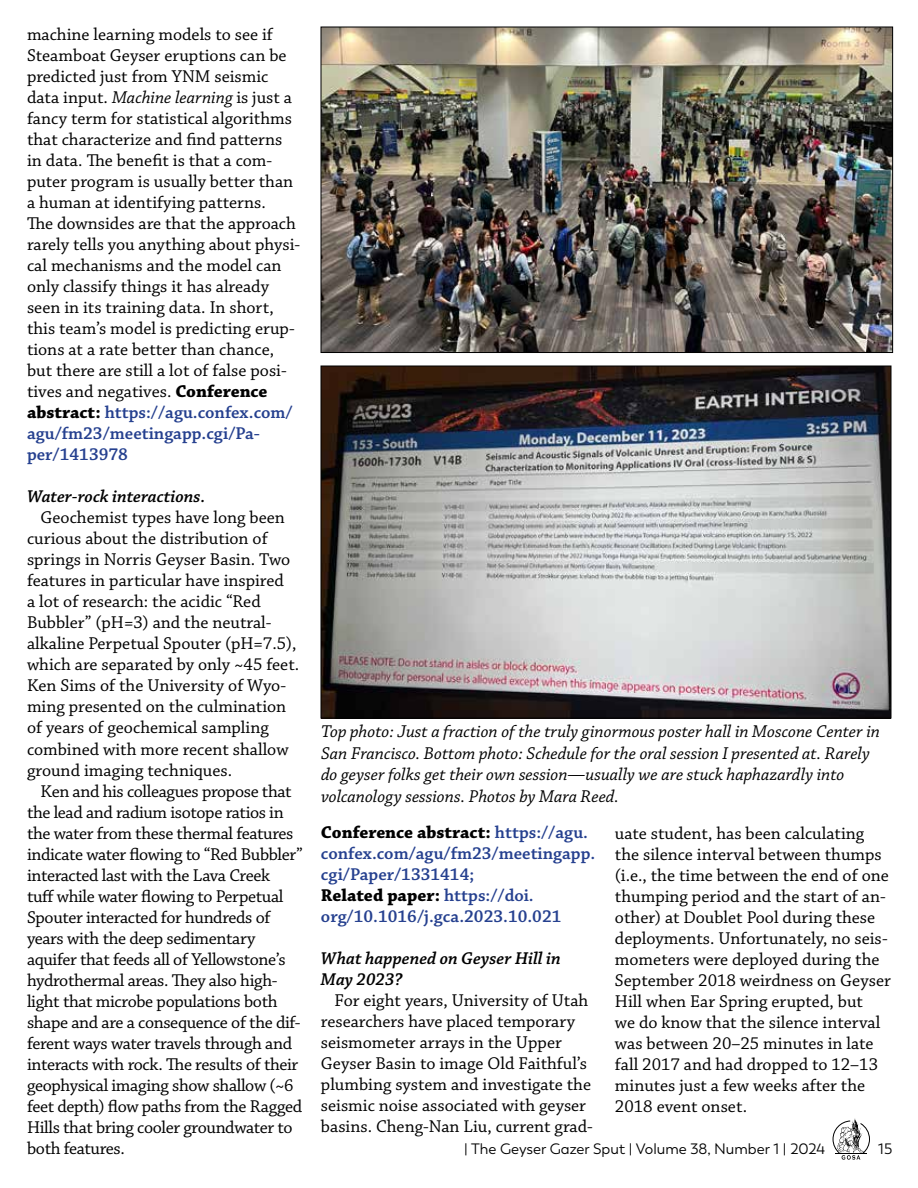
<style>
.page{position:relative;width:918px;height:1188px;background:#fff}
.page>*{position:absolute;margin:0;border:0;box-sizing:border-box;transform-origin:0 0}
.t1{font:18px/21px "Chaparral Pro";color:#000}
.t2{font:18px/21px "Chaparral Pro";letter-spacing:-.02em;color:#000}
.t3{font:italic 18px/21.6px "Chaparral Pro";color:#000}
.t4{font:600 18px/21px "Chaparral Pro";color:#25408f}
.t5{font:italic 600 18px/21px "Chaparral Pro";color:#000}
.t6{font:15px "Trenda";color:#000}
.s1{font-style:italic}
.s2{font-weight:700}
.s3{font-weight:600;color:#25408f}
.s4{font-weight:700;color:#000}
</style>
<div class="page">
<svg style="left:833px;top:1118px;width:37px;height:42px"></svg>
<img style="left:323px;top:29px;width:568px;height:322px">
<img style="left:323px;top:368px;width:566px;height:348px">
<p class="t1" style="left:27px;top:25px;width:275px">machine learning models to see if Steamboat Geyser eruptions can be predicted just from YNM seismic data input. <span class="s1">Machine learning</span> is just a fancy term for statistical algorithms that characterize and find patterns in data. The benefit is that a com&shy;puter program is usually better than a human at identifying patterns.<br>The downsides are that the approach rarely tells you anything about physi&shy;cal mechanisms and the model can only classify things it has already seen in its training data. In short, this team’s model is predicting erup&shy;tions at a rate better than chance, but there are still a lot of false posi&shy;tives and negatives. <span class="s2">Conference abstract:</span> <span class="s3">https://agu.confex.com/ agu/fm23/meetingapp.cgi/Pa&shy;per/1413978</span></p>
<p class="t5" style="left:27px;top:487px;width:180px">Water-rock interactions.</p>
<p class="t1" style="left:27px;top:508px;width:274px;text-indent:14px">Geochemist types have long been curious about the distribution of springs in Norris Geyser Basin. Two features in particular have inspired<br>a lot of research: the acidic “Red Bubbler” (pH=3) and the neutral&shy;alkaline Perpetual Spouter (pH=7.5), which are separated by only ~45 feet.<br>Ken Sims of the University of Wyo&shy;ming presented on the culmination of years of geochemical sampling combined with more recent shallow ground imaging techniques.</p>
<p class="t2" style="left:27px;top:781px;width:277px;text-indent:14px">Ken and his colleagues propose that the lead and radium isotope ratios in the water from these thermal features indicate water flowing to “Red Bubbler” interacted last with the Lava Creek<br>tuff while water flowing to Perpetual Spouter interacted for hundreds of years with the deep sedimentary aquifer that feeds all of Yellowstone’s hydrothermal areas. They also high&shy;light that microbe populations both shape and are a consequence of the dif&shy;ferent ways water travels through and interacts with rock. The results of their geophysical imaging show shallow (~6 feet depth) flow paths from the Ragged Hills that bring cooler groundwater to both features.</p>
<p class="t3" style="left:321px;top:721px;width:561px">Top photo: Just a fraction of the truly ginormous poster hall in Moscone Center in San Francisco. Bottom photo: Schedule for the oral session I presented at. Rarely do geyser folks get their own session—usually we are stuck haphazardly into volcanology sessions. Photos by Mara Reed.</p>
<p class="t4" style="left:321px;top:823px;width:276px"><span class="s4">Conference abstract:</span> https://agu. confex.com/agu/fm23/meetingapp. cgi/Paper/1331414;<br><span class="s4">Related paper:</span> https://doi. org/10.1016/j.gca.2023.10.021</p>
<p class="t5" style="left:321px;top:949px;width:241px">What happened on Geyser Hill in<br>May 2023?</p>
<p class="t1" style="left:321px;top:991px;width:273px;text-indent:14px">For eight years, University of Utah researchers have placed temporary seismometer arrays in the Upper Geyser Basin to image Old Faithful’s plumbing system and investigate the seismic noise associated with geyser basins. Cheng-Nan Liu, current grad-</p>
<p class="t1" style="left:615px;top:823px;width:277px">uate student, has been calculating the silence interval between thumps (i.e., the time between the end of one thumping period and the start of an&shy;other) at Doublet Pool during these deployments. Unfortunately, no seis&shy;mometers were deployed during the September 2018 weirdness on Geyser Hill when Ear Spring erupted, but<br>we do know that the silence interval was between 20–25 minutes in late fall 2017 and had dropped to 12–13 minutes just a few weeks after the 2018 event onset.</p>
<p class="t6" style="left:464px;top:1140px;width:362px">| The Geyser Gazer Sput | Volume 38, Number 1 | 2024</p>
<p class="t6" style="left:878px;top:1140px;width:15px">15</p>
</div>
